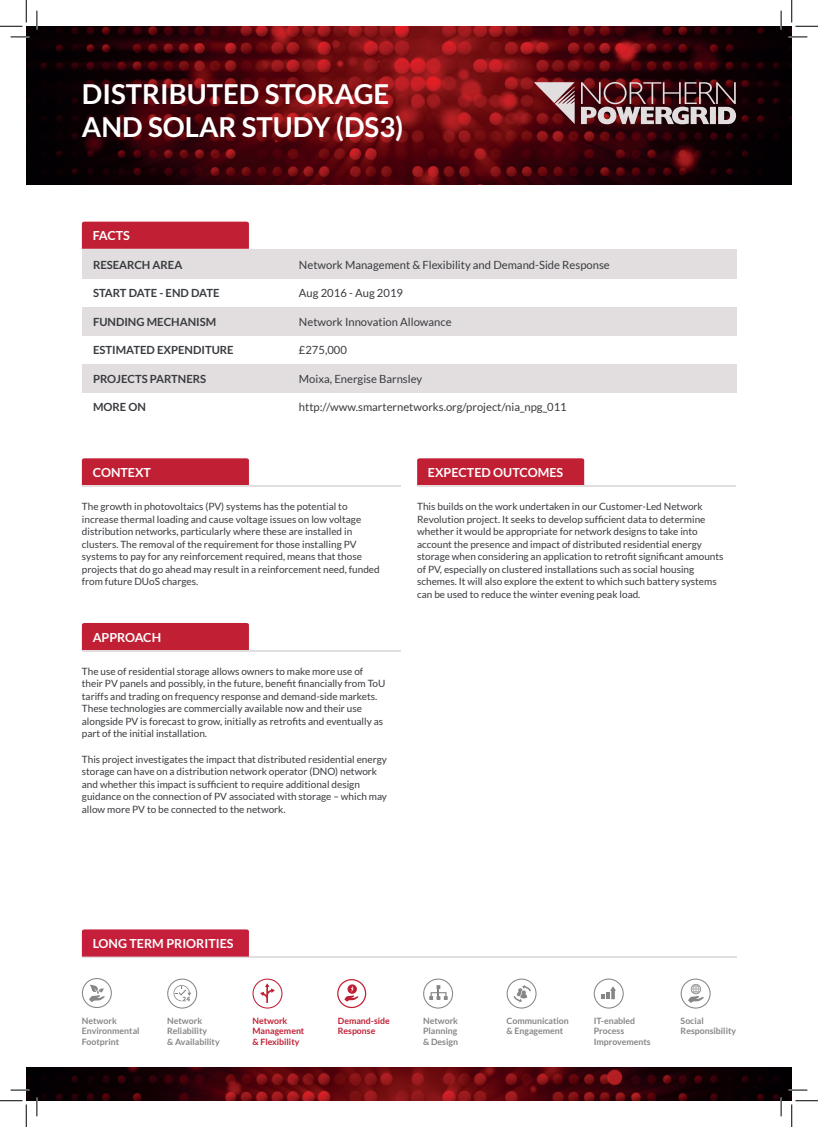
<style>
.page{position:relative;width:818px;height:1127px;background:#fff}
.page>*{position:absolute;margin:0;border:0;box-sizing:border-box;transform-origin:0 0}
.t1{font:700 27.5px/33px "Lato";color:#fff}
.t2{font:700 12.5px "Lato";color:#fff}
.t3{font:11.25px "Lato";color:#383b3f}
.t4{font:700 11.25px "Lato";color:#383b3f}
.t5{font:10px/12.5px "Lato";color:#383b3f}
.t6{font:700 8.75px/10.5px "Lato";color:#878588}
.t7{font:700 8.75px/10.5px "Lato";color:#c11f33}
</style>
<div class="page">
<div style="left:82px;top:250px;width:654px;height:29px;background:#e2dedf"></div>
<div style="left:82px;top:364px;width:654px;height:28px;background:#e2dedf"></div>
<div style="left:82px;top:307px;width:654px;height:28px;background:#e2dedf"></div>
<img style="left:26px;top:26px;width:766px;height:158px">
<img style="left:26px;top:1067px;width:766px;height:33px">
<svg style="left:534px;top:82px;width:41px;height:42px;background:#976265"></svg>
<svg style="left:581px;top:82px;width:155px;height:42px;background:#79595d"></svg>
<hr style="left:82px;top:956px;width:654px;height:2px;background:#e2dedf">
<hr style="left:82px;top:249px;width:654px;height:1px;background:#e2dedf">
<div style="left:82px;top:929px;width:167px;height:27px;background:#c51f3b"></div>
<div style="left:82px;top:458px;width:167px;height:27px;background:#c11f33"></div>
<div style="left:82px;top:623px;width:167px;height:27px;background:#c11f33"></div>
<div style="left:417px;top:458px;width:167px;height:27px;background:#c11f33"></div>
<svg style="left:82px;top:221px;width:167px;height:28px;background:#c22539"></svg>
<svg style="left:82px;top:978px;width:30px;height:29px"></svg>
<svg style="left:167px;top:978px;width:30px;height:30px"></svg>
<svg style="left:252px;top:978px;width:30px;height:30px"></svg>
<div style="left:337px;top:978px;width:29px;height:29px;border:1px solid #c11f33;border-radius:50%"></div>
<svg style="left:344px;top:984px;width:14px;height:17px"></svg>
<svg style="left:423px;top:978px;width:30px;height:30px"></svg>
<svg style="left:507px;top:978px;width:29px;height:30px"></svg>
<svg style="left:594px;top:978px;width:30px;height:30px"></svg>
<svg style="left:681px;top:978px;width:30px;height:30px"></svg>
<hr style="left:82px;top:485px;width:319px;height:2px;background:#e2dedf">
<hr style="left:82px;top:650px;width:319px;height:1px;background:#e2dedf">
<hr style="left:417px;top:485px;width:319px;height:2px;background:#e2dedf">
<svg style="left:11px;top:36px;width:18px;height:2px"></svg>
<svg style="left:788px;top:36px;width:19px;height:2px"></svg>
<svg style="left:11px;top:1088px;width:18px;height:2px"></svg>
<svg style="left:788px;top:1088px;width:19px;height:2px"></svg>
<svg style="left:36px;top:11px;width:2px;height:18px"></svg>
<svg style="left:36px;top:1097px;width:2px;height:18px"></svg>
<svg style="left:780px;top:11px;width:2px;height:18px"></svg>
<svg style="left:780px;top:1097px;width:2px;height:18px"></svg>
<svg style="left:0;top:0;width:27px;height:27px"></svg>
<svg style="left:0;top:1100px;width:27px;height:26px"></svg>
<svg style="left:791px;top:0;width:27px;height:27px"></svg>
<svg style="left:791px;top:1100px;width:27px;height:26px"></svg>
<h1 class="t1" style="left:82px;top:77px;width:323px">DISTRIBUTED STORAGE<br>AND SOLAR STUDY (DS3)</h1>
<p class="t2" style="left:93px;top:228px;width:39px">FACTS</p>
<p class="t4" style="left:93px;top:259px;width:91px">RESEARCH AREA</p>
<p class="t4" style="left:93px;top:286px;width:128px">START DATE - END DATE</p>
<p class="t4" style="left:93px;top:315px;width:125px">FUNDING MECHANISM</p>
<p class="t4" style="left:93px;top:344px;width:142px">ESTIMATED EXPENDITURE</p>
<p class="t4" style="left:93px;top:372px;width:115px">PROJECTS PARTNERS</p>
<p class="t4" style="left:93px;top:400px;width:54px">MORE ON</p>
<p class="t2" style="left:93px;top:465px;width:60px">CONTEXT</p>
<p class="t3" style="left:299px;top:259px;width:312px">Network Management &amp; Flexibility and Demand-Side Response</p>
<p class="t3" style="left:299px;top:287px;width:106px">Aug 2016 - Aug 2019</p>
<p class="t3" style="left:299px;top:315px;width:154px">Network Innovation Allowance</p>
<p class="t3" style="left:299px;top:344px;width:50px">£275,000</p>
<p class="t3" style="left:299px;top:372px;width:125px">Moixa, Energise Barnsley</p>
<p class="t3" style="left:299px;top:400px;width:269px">http://www.smarternetworks.org/project/nia_npg_011</p>
<p class="t2" style="left:428px;top:465px;width:137px">EXPECTED OUTCOMES</p>
<p class="t5" style="left:82px;top:500px;width:299px">The growth in photovoltaics (PV) systems has the potential to increase thermal loading and cause voltage issues on low voltage distribution networks, particularly where these are installed in clusters. The removal of the requirement for those installing PV systems to pay for any reinforcement required, means that those projects that do go ahead may result in a reinforcement need, funded from future DUoS charges.</p>
<p class="t5" style="left:417px;top:500px;width:308px">This builds on the work undertaken in our Customer-Led Network Revolution project. It seeks to develop sufficient data to determine whether it would be appropriate for network designs to take into account the presence and impact of distributed residential energy storage when considering an application to retrofit significant amounts of PV, especially on clustered installations such as social housing schemes. It will also explore the extent to which such battery systems can be used to reduce the winter evening peak load.</p>
<p class="t2" style="left:93px;top:629px;width:70px">APPROACH</p>
<p class="t5" style="left:82px;top:664px;width:305px">The use of residential storage allows owners to make more use of their PV panels and possibly, in the future, benefit financially from ToU tariffs and trading on frequency response and demand-side markets.<br>These technologies are commercially available now and their use alongside PV is forecast to grow, initially as retrofits and eventually as part of the initial installation.</p>
<p class="t5" style="left:82px;top:752px;width:307px">This project investigates the impact that distributed residential energy storage can have on a distribution network operator (DNO) network and whether this impact is sufficient to require additional design guidance on the connection of PV associated with storage – which may allow more PV to be connected to the network.</p>
<p class="t2" style="left:93px;top:936px;width:142px">LONG TERM PRIORITIES</p>
<p class="t6" style="left:82px;top:1015px;width:59px">Network<br>Environmental<br>Footprint</p>
<p class="t6" style="left:167px;top:1015px;width:54px">Network<br>Reliability<br>&amp; Availability</p>
<p class="t7" style="left:252px;top:1015px;width:53px">Network<br>Management &amp; Flexibility</p>
<p class="t7" style="left:338px;top:1015px;width:54px">Demand-side<br>Response</p>
<p class="t6" style="left:423px;top:1015px;width:36px;text-align:justify">Network Planning &amp; Design</p>
<p class="t6" style="left:507px;top:1015px;width:64px">Communication &amp; Engagement</p>
<p class="t6" style="left:594px;top:1015px;width:58px">IT-enabled<br>Process<br>Improvements</p>
<p class="t6" style="left:681px;top:1015px;width:57px">Social<br>Responsibility</p>
</div>
